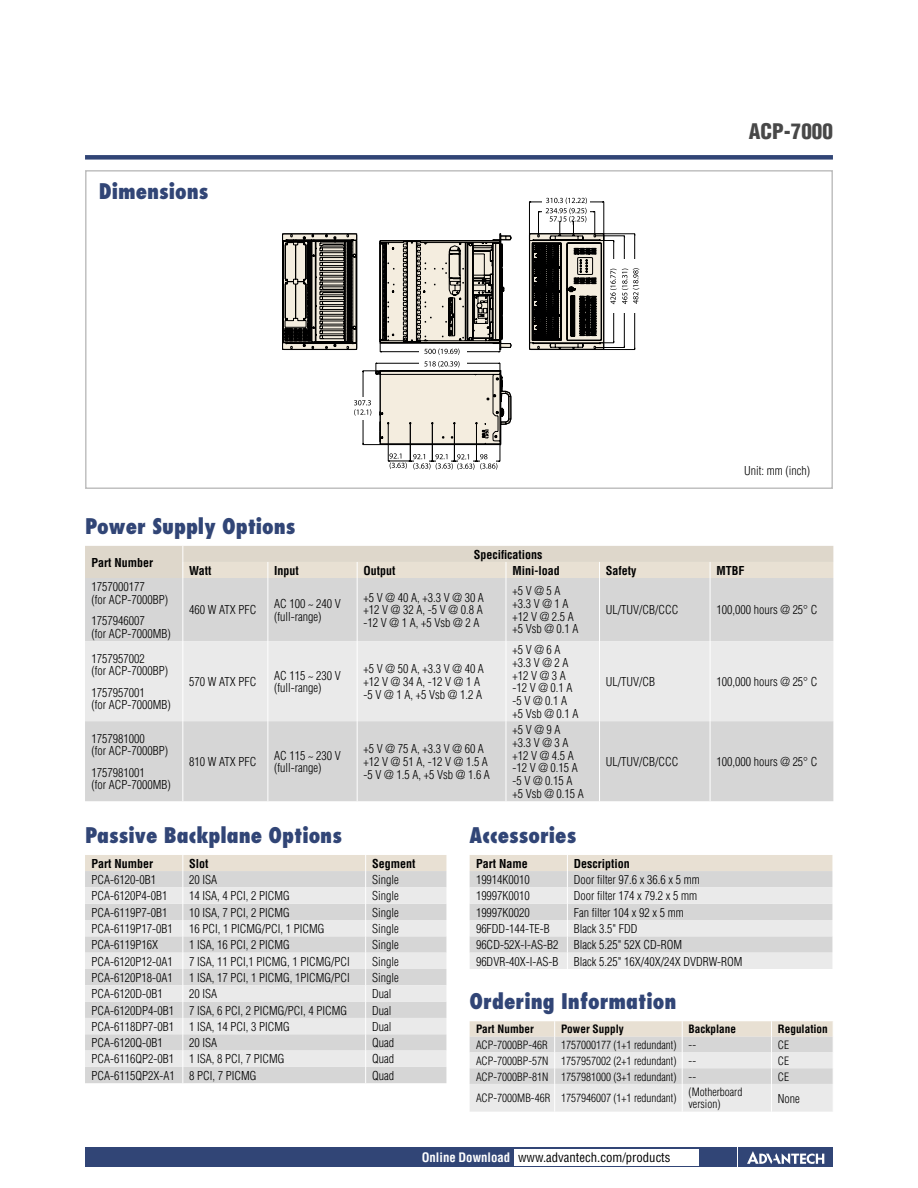
<style>
.page{position:relative;width:918px;height:1188px;background:#fff}
.page>*{position:absolute;margin:0;border:0;box-sizing:border-box;transform-origin:0 0}
.t1{font:800 condensed 21px "Futura";color:#314576}
.t2{font:900 condensed 21px "Helvetica";color:#484848}
.t3{font:condensed 12.75px "Helvetica";color:#000}
.t4{font:300 condensed 12px/12.8px "Helvetica";color:#000}
.t5{font:700 condensed 12px "Helvetica";color:#000}
.t6{font:300 condensed 11.25px/12px "Helvetica";color:#000}
.t7{font:700 condensed 11.25px "Helvetica";color:#000}
.s1{font-weight:700;color:#fff}
</style>
<div class="page">
<div style="left:85px;top:1147px;width:651px;height:20px;background:#314576"></div>
<div style="left:738px;top:1147px;width:95px;height:20px;background:#314576"></div>
<svg style="left:747px;top:1151px;width:77px;height:13px"></svg>
<div style="left:514px;top:1149px;width:184px;height:16px;background:#fff"></div>
<div style="left:85px;top:170px;width:748px;height:319px;border:2px solid #c0c0c0"></div>
<div style="left:85px;top:155px;width:748px;height:5px;background:#314576"></div>
<svg style="left:546px;top:197px;width:40px;height:1px"></svg>
<svg style="left:282px;top:198px;width:357px;height:272px"></svg>
<svg style="left:470px;top:1021px;width:363px;height:91px;background:#e3e2df"></svg>
<div style="left:85px;top:578px;width:748px;height:223px;background:#d6d6d6"></div>
<div style="left:85px;top:641px;width:748px;height:80px;background:#eaeaea"></div>
<svg style="left:85px;top:546px;width:748px;height:32px;background:#e2dbce"></svg>
<hr style="left:182px;top:578px;width:1px;height:63px;background:#fff">
<hr style="left:267px;top:578px;width:1px;height:63px;background:#fff">
<hr style="left:357px;top:578px;width:1px;height:63px;background:#fff">
<hr style="left:506px;top:578px;width:1px;height:63px;background:#fff">
<hr style="left:599px;top:578px;width:1px;height:63px;background:#fff">
<hr style="left:710px;top:578px;width:1px;height:63px;background:#fff">
<hr style="left:182px;top:641px;width:1px;height:80px;background:#fff">
<hr style="left:267px;top:641px;width:1px;height:80px;background:#fff">
<hr style="left:357px;top:641px;width:1px;height:80px;background:#fff">
<hr style="left:506px;top:641px;width:1px;height:80px;background:#fff">
<hr style="left:599px;top:641px;width:1px;height:80px;background:#fff">
<hr style="left:710px;top:641px;width:1px;height:80px;background:#fff">
<hr style="left:182px;top:721px;width:1px;height:80px;background:#fff">
<hr style="left:267px;top:721px;width:1px;height:80px;background:#fff">
<hr style="left:357px;top:721px;width:1px;height:80px;background:#fff">
<hr style="left:506px;top:721px;width:1px;height:80px;background:#fff">
<hr style="left:599px;top:721px;width:1px;height:80px;background:#fff">
<hr style="left:710px;top:721px;width:1px;height:80px;background:#fff">
<svg style="left:85px;top:855px;width:361px;height:228px;background:#e0dfde"></svg>
<svg style="left:470px;top:855px;width:363px;height:114px;background:#e1e0de"></svg>
<h1 class="t1" style="left:99px;top:178px;width:111px">Dimensions</h1>
<h1 class="t2" style="left:749px;top:119px;width:86px">ACP-7000</h1>
<p class="t4" style="left:744px;top:464px;width:67px">Unit: mm (inch)</p>
<h1 class="t1" style="left:85px;top:512px;width:212px">Power Supply Options</h1>
<p class="t5" style="left:91px;top:555px;width:63px">Part Number</p>
<p class="t5" style="left:474px;top:547px;width:70px">Specifications</p>
<p class="t5" style="left:189px;top:563px;width:24px">Watt</p>
<p class="t5" style="left:274px;top:563px;width:26px">Input</p>
<p class="t5" style="left:364px;top:563px;width:34px">Output</p>
<p class="t5" style="left:512px;top:563px;width:49px">Mini-load</p>
<p class="t5" style="left:606px;top:563px;width:32px">Safety</p>
<p class="t5" style="left:716px;top:563px;width:30px">MTBF</p>
<p class="t4" style="left:91px;top:580px;width:78px">1757000177<br>(for ACP-7000BP)</p>
<p class="t4" style="left:91px;top:614px;width:81px">1757946007<br>(for ACP-7000MB)</p>
<p class="t4" style="left:91px;top:652px;width:78px">1757957002<br>(for ACP-7000BP)</p>
<p class="t4" style="left:91px;top:686px;width:81px">1757957001<br>(for ACP-7000MB)</p>
<p class="t4" style="left:91px;top:732px;width:78px">1757981000<br>(for ACP-7000BP)</p>
<p class="t4" style="left:91px;top:766px;width:81px">1757981001<br>(for ACP-7000MB)</p>
<p class="t4" style="left:189px;top:604px;width:69px">460 W ATX PFC</p>
<p class="t4" style="left:274px;top:597px;width:68px">AC 100 ~ 240 V (full-range)</p>
<p class="t4" style="left:364px;top:591px;width:122px;text-align:justify">+5 V @ 40 A, +3.3 V @ 30 A +12 V @ 32 A, -5 V @ 0.8 A -12 V @ 1 A, +5 Vsb @ 2 A</p>
<p class="t4" style="left:512px;top:584px;width:68px">+5 V @ 5 A +3.3 V @ 1 A +12 V @ 2.5 A +5 Vsb @ 0.1 A</p>
<p class="t4" style="left:189px;top:675px;width:69px">570 W ATX PFC</p>
<p class="t4" style="left:274px;top:669px;width:68px">AC 115 ~ 230 V (full-range)</p>
<p class="t4" style="left:364px;top:662px;width:122px">+5 V @ 50 A, +3.3 V @ 40 A +12 V @ 34 A, -12 V @ 1 A -5 V @ 1 A, +5 Vsb @ 1.2 A</p>
<p class="t4" style="left:189px;top:755px;width:69px">810 W ATX PFC</p>
<p class="t4" style="left:274px;top:749px;width:68px">AC 115 ~ 230 V (full-range)</p>
<p class="t4" style="left:364px;top:742px;width:128px">+5 V @ 75 A, +3.3 V @ 60 A +12 V @ 51 A, -12 V @ 1.5 A -5 V @ 1.5 A, +5 Vsb @ 1.6 A</p>
<p class="t4" style="left:512px;top:643px;width:68px">+5 V @ 6 A +3.3 V @ 2 A +12 V @ 3 A -12 V @ 0.1 A -5 V @ 0.1 A +5 Vsb @ 0.1 A</p>
<p class="t4" style="left:512px;top:723px;width:73px">+5 V @ 9 A<br>+3.3 V @ 3 A +12 V @ 4.5 A -12 V @ 0.15 A -5 V @ 0.15 A +5 Vsb @ 0.15 A</p>
<p class="t4" style="left:606px;top:604px;width:74px">UL/TUV/CB/CCC</p>
<p class="t4" style="left:716px;top:604px;width:103px">100,000 hours @ 25° C</p>
<p class="t4" style="left:606px;top:675px;width:51px">UL/TUV/CB</p>
<p class="t4" style="left:716px;top:675px;width:103px">100,000 hours @ 25° C</p>
<p class="t4" style="left:606px;top:755px;width:74px">UL/TUV/CB/CCC</p>
<p class="t4" style="left:716px;top:755px;width:103px">100,000 hours @ 25° C</p>
<h1 class="t1" style="left:85px;top:821px;width:258px">Passive Backplane Options</h1>
<p class="t5" style="left:91px;top:856px;width:63px">Part Number</p>
<p class="t5" style="left:189px;top:856px;width:21px">Slot</p>
<p class="t5" style="left:372px;top:856px;width:45px">Segment</p>
<p class="t4" style="left:91px;top:873px;width:66px">PCA-6120-0B1</p>
<p class="t4" style="left:189px;top:873px;width:29px">20 ISA</p>
<p class="t4" style="left:372px;top:873px;width:28px">Single</p>
<p class="t4" style="left:91px;top:890px;width:77px">PCA-6120P4-0B1</p>
<p class="t4" style="left:189px;top:890px;width:102px">14 ISA, 4 PCI, 2 PICMG</p>
<p class="t4" style="left:372px;top:890px;width:28px">Single</p>
<p class="t4" style="left:91px;top:906px;width:77px">PCA-6119P7-0B1</p>
<p class="t4" style="left:189px;top:906px;width:102px">10 ISA, 7 PCI, 2 PICMG</p>
<p class="t4" style="left:372px;top:906px;width:28px">Single</p>
<p class="t4" style="left:91px;top:922px;width:83px">PCA-6119P17-0B1</p>
<p class="t4" style="left:189px;top:922px;width:137px">16 PCI, 1 PICMG/PCI, 1 PICMG</p>
<p class="t4" style="left:372px;top:922px;width:28px">Single</p>
<p class="t4" style="left:91px;top:938px;width:68px">PCA-6119P16X</p>
<p class="t4" style="left:189px;top:938px;width:102px">1 ISA, 16 PCI, 2 PICMG</p>
<p class="t4" style="left:372px;top:938px;width:28px">Single</p>
<p class="t4" style="left:91px;top:955px;width:83px">PCA-6120P12-0A1</p>
<p class="t4" style="left:189px;top:955px;width:162px">7 ISA, 11 PCI,1 PICMG, 1 PICMG/PCI</p>
<p class="t4" style="left:372px;top:955px;width:28px">Single</p>
<p class="t4" style="left:91px;top:971px;width:83px">PCA-6120P18-0A1</p>
<p class="t4" style="left:189px;top:971px;width:162px">1 ISA, 17 PCI, 1 PICMG, 1PICMG/PCI</p>
<p class="t4" style="left:372px;top:971px;width:28px">Single</p>
<p class="t4" style="left:91px;top:987px;width:73px">PCA-6120D-0B1</p>
<p class="t4" style="left:189px;top:987px;width:29px">20 ISA</p>
<p class="t4" style="left:372px;top:987px;width:21px">Dual</p>
<p class="t4" style="left:91px;top:1004px;width:84px">PCA-6120DP4-0B1</p>
<p class="t4" style="left:189px;top:1004px;width:159px">7 ISA, 6 PCI, 2 PICMG/PCI, 4 PICMG</p>
<p class="t4" style="left:372px;top:1004px;width:21px">Dual</p>
<p class="t4" style="left:91px;top:1020px;width:84px">PCA-6118DP7-0B1</p>
<p class="t4" style="left:189px;top:1020px;width:102px">1 ISA, 14 PCI, 3 PICMG</p>
<p class="t4" style="left:372px;top:1020px;width:21px">Dual</p>
<p class="t4" style="left:91px;top:1036px;width:73px">PCA-6120Q-0B1</p>
<p class="t4" style="left:189px;top:1036px;width:29px">20 ISA</p>
<p class="t4" style="left:372px;top:1036px;width:23px">Quad</p>
<p class="t4" style="left:91px;top:1053px;width:84px">PCA-6116QP2-0B1</p>
<p class="t4" style="left:189px;top:1053px;width:97px">1 ISA, 8 PCI, 7 PICMG</p>
<p class="t4" style="left:372px;top:1053px;width:23px">Quad</p>
<p class="t4" style="left:91px;top:1069px;width:167px">PCA-6115QP2X-A1 8 PCI, 7 PICMG</p>
<p class="t4" style="left:372px;top:1069px;width:23px">Quad</p>
<h1 class="t1" style="left:470px;top:821px;width:108px">Accessories</h1>
<p class="t5" style="left:476px;top:856px;width:53px">Part Name</p>
<p class="t5" style="left:574px;top:856px;width:57px">Description</p>
<p class="t4" style="left:476px;top:873px;width:55px">19914K0010</p>
<p class="t4" style="left:574px;top:873px;width:127px">Door filter 97.6 x 36.6 x 5 mm</p>
<p class="t4" style="left:476px;top:890px;width:55px">19997K0010</p>
<p class="t4" style="left:574px;top:890px;width:125px">Door filter 174 x 79.2 x 5 mm</p>
<p class="t4" style="left:476px;top:906px;width:55px">19997K0020</p>
<p class="t4" style="left:574px;top:906px;width:111px">Fan filter 104 x 92 x 5 mm</p>
<p class="t4" style="left:476px;top:922px;width:75px">96FDD-144-TE-B</p>
<p class="t4" style="left:574px;top:922px;width:65px">Black 3.5" FDD</p>
<p class="t4" style="left:476px;top:938px;width:84px">96CD-52X-I-AS-B2</p>
<p class="t4" style="left:574px;top:938px;width:110px">Black 5.25" 52X CD-ROM</p>
<p class="t4" style="left:476px;top:955px;width:84px">96DVR-40X-I-AS-B</p>
<p class="t4" style="left:574px;top:955px;width:170px">Black 5.25" 16X/40X/24X DVDRW-ROM</p>
<h1 class="t1" style="left:470px;top:988px;width:208px">Ordering Information</h1>
<p class="t7" style="left:476px;top:1022px;width:59px">Part Number</p>
<p class="t7" style="left:561px;top:1022px;width:64px">Power Supply</p>
<p class="t7" style="left:689px;top:1022px;width:49px">Backplane</p>
<p class="t7" style="left:778px;top:1022px;width:52px">Regulation</p>
<p class="t6" style="left:476px;top:1039px;width:222px">ACP-7000BP-46R 1757000177 (1+1 redundant) --</p>
<p class="t6" style="left:778px;top:1039px;width:13px">CE</p>
<p class="t6" style="left:476px;top:1055px;width:222px">ACP-7000BP-57N 1757957002 (2+1 redundant) --</p>
<p class="t6" style="left:778px;top:1055px;width:13px">CE</p>
<p class="t6" style="left:476px;top:1070px;width:222px">ACP-7000BP-81N 1757981000 (3+1 redundant) --</p>
<p class="t6" style="left:778px;top:1070px;width:13px">CE</p>
<p class="t6" style="left:476px;top:1092px;width:202px">ACP-7000MB-46R 1757946007 (1+1 redundant)</p>
<p class="t6" style="left:689px;top:1086px;width:55px">(Motherboard version)</p>
<p class="t4" style="left:778px;top:1092px;width:23px">None</p>
<p class="t3" style="left:422px;top:1150px;width:250px"><span class="s1">Online Download</span> www.advantech.com/products</p>
</div>
